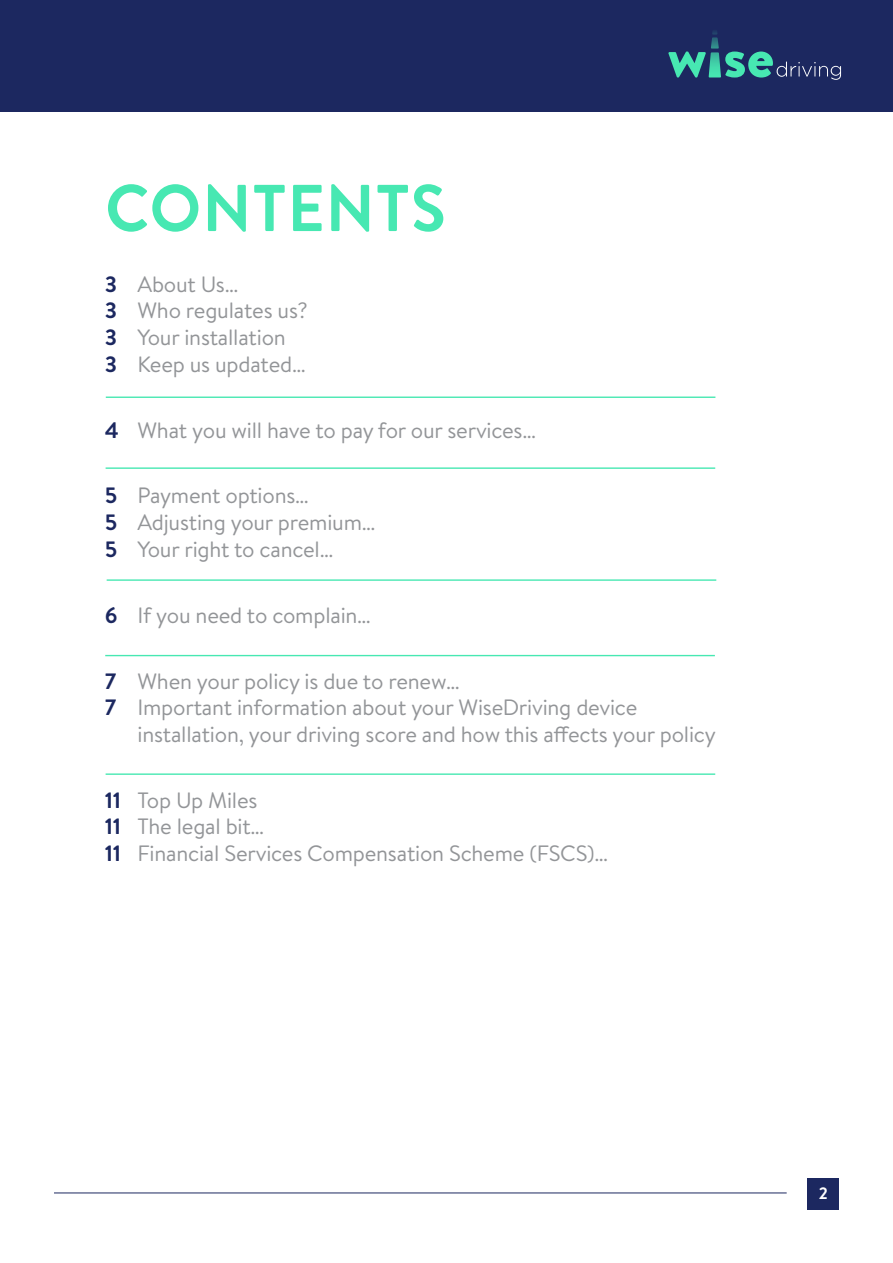
<style>
.page{position:relative;width:893px;height:1263px;background:#fff}
.page>*{position:absolute;margin:0;border:0;box-sizing:border-box;transform-origin:0 0}
.Contents_Title{font:700 66px "Brandon Text";letter-spacing:.02em;color:#47e8b2}
.t1{font:22.2px "Brandon Text";letter-spacing:-.01em;color:#939598}
.t2{font:700 16.5px "Brandon Text";color:#fff}
.s1{font-weight:700;color:#1c2860}
</style>
<div class="page">
<div style="left:807px;top:1178px;width:32px;height:31px;background:#1c2860"></div>
<hr style="left:54px;top:1192px;width:733px;height:1px;background:#1c2860">
<div style="left:0;top:0;width:893px;height:112px;background:#1c2860"></div>
<svg style="left:668px;top:31px;width:173px;height:49px"></svg>
<hr style="left:106px;top:396px;width:609px;height:2px;background:#47e8b2">
<hr style="left:106px;top:467px;width:609px;height:2px;background:#47e8b2">
<hr style="left:107px;top:579px;width:609px;height:2px;background:#47e8b2">
<hr style="left:105px;top:655px;width:610px;height:1px;background:#47e8b2">
<hr style="left:106px;top:773px;width:609px;height:2px;background:#47e8b2">
<p class="Contents_Title" style="left:105px;top:162px;width:342px">CONTENTS</p>
<p class="t1" style="left:105px;top:269px;width:135px"><span class="s1">3</span> About Us…</p>
<p class="t1" style="left:105px;top:295px;width:205px"><span class="s1">3</span> Who regulates us?</p>
<p class="t1" style="left:105px;top:322px;width:183px"><span class="s1">3</span> Your installation</p>
<p class="t1" style="left:105px;top:349px;width:203px"><span class="s1">3</span> Keep us updated…</p>
<p class="t1" style="left:105px;top:415px;width:433px"><span class="s1">4</span> What you will have to pay for our services…</p>
<p class="t1" style="left:105px;top:481px;width:206px"><span class="s1">5</span> Payment options…</p>
<p class="t1" style="left:105px;top:507px;width:272px"><span class="s1">5</span> Adjusting your premium…</p>
<p class="t1" style="left:105px;top:534px;width:230px"><span class="s1">5</span> Your right to cancel…</p>
<p class="t1" style="left:105px;top:600px;width:268px"><span class="s1">6</span> If you need to complain…</p>
<p class="t1" style="left:105px;top:666px;width:356px"><span class="s1">7</span> When your policy is due to renew…</p>
<p class="t1" style="left:105px;top:692px;width:534px"><span class="s1">7</span> Important information about your WiseDriving device</p>
<p class="t1" style="left:137px;top:719px;width:580px">installation, your driving score and how this affects your policy</p>
<p class="t1" style="left:105px;top:785px;width:154px"><span class="s1">11</span> Top Up Miles</p>
<p class="t1" style="left:105px;top:811px;width:161px"><span class="s1">11</span> The legal bit…</p>
<p class="t1" style="left:105px;top:838px;width:505px"><span class="s1">11</span> Financial Services Compensation Scheme (FSCS)…</p>
<p class="t2" style="left:819px;top:1182px;width:11px">2</p>
</div>
